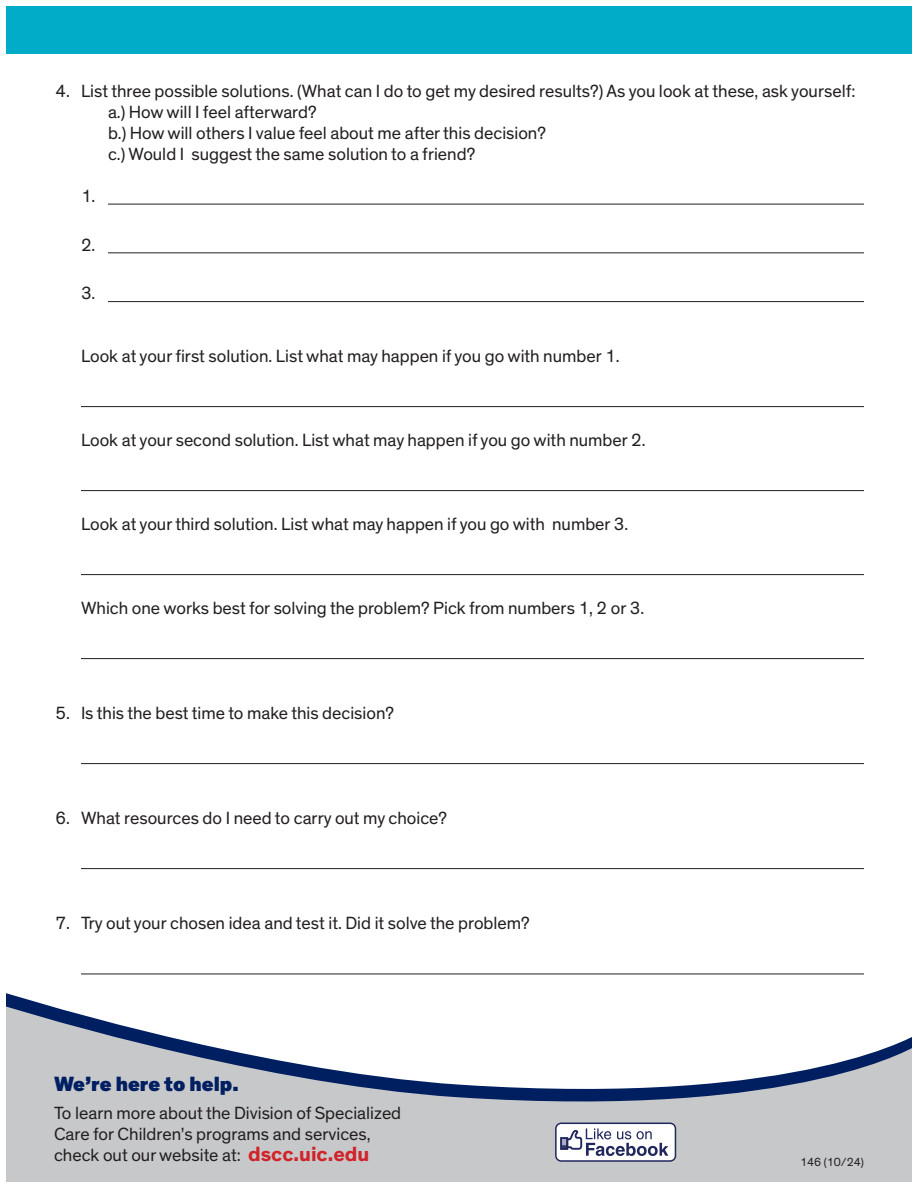
<style>
.page{position:relative;width:918px;height:1188px;background:#fff}
.page>*{position:absolute;margin:0;border:0;box-sizing:border-box;transform-origin:0 0}
.t1{font:900 21px "Theinhardt";color:#001f61}
.t2{font:18px/21px "Theinhardt";color:#231f20}
.t3{font:12px "Theinhardt";color:#231f20}
.s1{font-weight:700;font-size:21px;color:#d1232a}
</style>
<div class="page">
<div style="left:7px;top:1150px;width:904px;height:31px;background:#c7c8ca"></div>
<svg style="left:7px;top:1003px;width:904px;height:147px;fill:#c7c8ca"></svg>
<svg style="left:555px;top:1123px;width:121px;height:39px"></svg>
<div style="left:0;top:0;width:918px;height:54px;background:#00acc8"></div>
<div style="left:0;top:0;width:918px;height:1188px;border:6px solid #fff"></div>
<hr style="left:108px;top:204px;width:756px;height:1px;background:#231f20">
<hr style="left:108px;top:252px;width:756px;height:1px;background:#231f20">
<hr style="left:108px;top:301px;width:756px;height:1px;background:#231f20">
<hr style="left:81px;top:406px;width:783px;height:1px;background:#231f20">
<hr style="left:81px;top:490px;width:783px;height:1px;background:#231f20">
<hr style="left:81px;top:574px;width:783px;height:1px;background:#231f20">
<hr style="left:81px;top:658px;width:783px;height:1px;background:#231f20">
<hr style="left:81px;top:763px;width:783px;height:1px;background:#231f20">
<hr style="left:81px;top:868px;width:783px;height:1px;background:#231f20">
<hr style="left:81px;top:973px;width:783px;height:1px;background:#231f20">
<p class="t2" style="left:56px;top:81px;width:802px">4. List three possible solutions. (What can I do to get my desired results?) As you look at these, ask yourself:</p>
<p class="t2" style="left:108px;top:102px;width:210px">a.) How will I feel afterward?</p>
<p class="t2" style="left:108px;top:123px;width:440px">b.) How will others I value feel about me after this decision?</p>
<p class="t2" style="left:108px;top:144px;width:369px">c.) Would I suggest the same solution to a friend?</p>
<p class="t2" style="left:81px;top:186px;width:16px">1.</p>
<p class="t2" style="left:81px;top:235px;width:16px">2.</p>
<p class="t2" style="left:81px;top:283px;width:16px">3.</p>
<p class="t2" style="left:81px;top:346px;width:540px">Look at your first solution. List what may happen if you go with number 1.</p>
<p class="t2" style="left:81px;top:430px;width:566px">Look at your second solution. List what may happen if you go with number 2.</p>
<p class="t2" style="left:81px;top:514px;width:549px">Look at your third solution. List what may happen if you go with number 3.</p>
<p class="t2" style="left:81px;top:598px;width:565px">Which one works best for solving the problem? Pick from numbers 1, 2 or 3.</p>
<p class="t2" style="left:56px;top:703px;width:340px">5. Is this the best time to make this decision?</p>
<p class="t2" style="left:56px;top:808px;width:393px">6. What resources do I need to carry out my choice?</p>
<p class="t2" style="left:56px;top:913px;width:476px">7. Try out your chosen idea and test it. Did it solve the problem?</p>
<p class="t1" style="left:54px;top:1071px;width:186px">We’re here to help.</p>
<p class="t2" style="left:54px;top:1103px;width:349px">To learn more about the Division of Specialized<br>Care for Children’s programs and services, check out our website at: <span class="s1">dscc.uic.edu</span></p>
<p class="t3" style="left:800px;top:1155px;width:65px">146 (10/24)</p>
</div>
